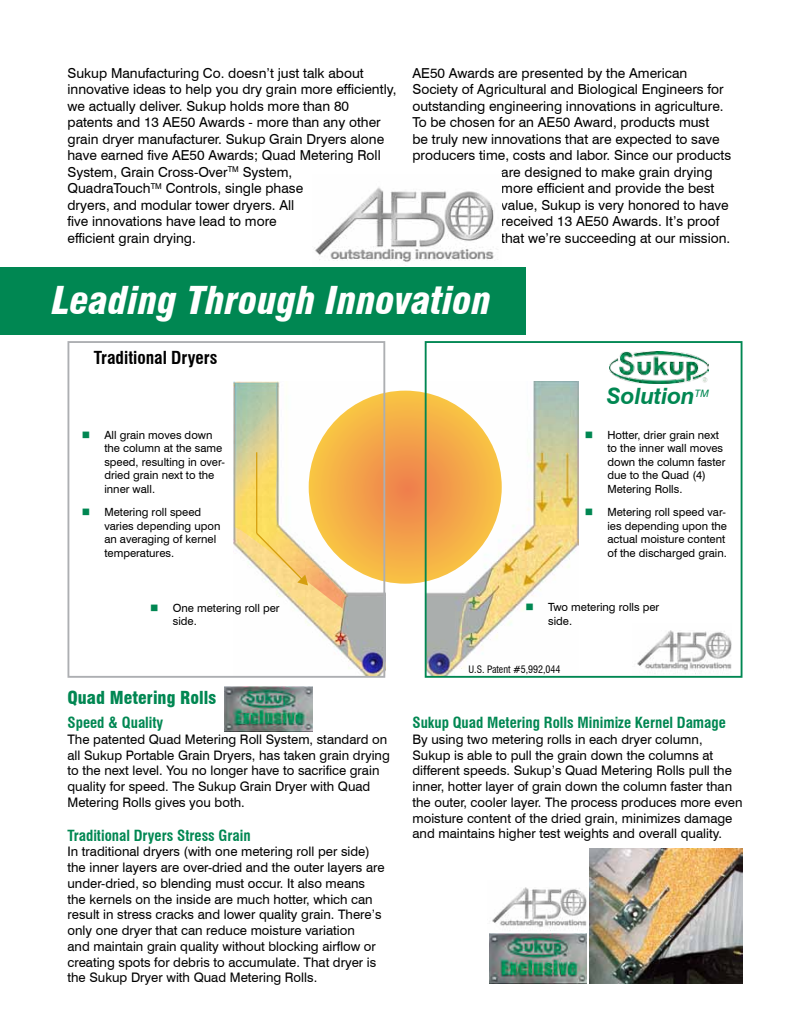
<style>
.page{position:relative;width:810px;height:1035px;background:#fff}
.page>*{position:absolute;margin:0;border:0;box-sizing:border-box;transform-origin:0 0}
.t1{font:italic 900 condensed 37.5px "Swiss 721 BT";color:#fff}
.t2{font:italic 700 22.5px "Swiss 721 BT";color:#008752}
.t3{font:900 condensed 17.5px "Swiss 721 BT";color:#008752}
.t4{font:700 condensed 17.5px "Swiss 721 BT";color:#000}
.t5{font:700 condensed 15px "Swiss 721 BT";color:#008752}
.t6{font:13.75px/16.5px "Swiss 721 BT";color:#000}
.t7{font:13.12px/15.8px "Swiss 721 BT";color:#000}
.t8{font:11.25px/13.5px "Swiss 721 BT";color:#000}
.t9{font:condensed 10px "Swiss 721 BT";color:#000}
</style>
<div class="page">
<div style="left:0;top:267px;width:526px;height:68px;background:#008752"></div>
<img style="left:637px;top:630px;width:95px;height:44px">
<img style="left:609px;top:352px;width:99px;height:31px">
<img style="left:224px;top:686px;width:88px;height:46px">
<img style="left:590px;top:848px;width:152px;height:135px">
<img style="left:489px;top:887px;width:98px;height:96px">
<img style="left:233px;top:382px;width:149px;height:293px">
<svg style="left:235px;top:383px;width:112px;height:226px"></svg>
<img style="left:428px;top:382px;width:151px;height:293px">
<svg style="left:309px;top:391px;width:193px;height:193px;background:#f4ac48"></svg>
<div style="left:425px;top:341px;width:317px;height:337px;border:2px solid #008752"></div>
<div style="left:68px;top:341px;width:317px;height:337px;border:2px solid #adafb2"></div>
<img style="left:314px;top:187px;width:184px;height:75px">
<svg style="left:527px;top:604px;width:6px;height:6px"></svg>
<p class="t6" style="left:67px;top:64px;width:331px">Sukup Manufacturing Co. doesn’t just talk about innovative ideas to help you dry grain more efficiently, we actually deliver. Sukup holds more than 80 patents and 13 AE50 Awards - more than any other grain dryer manufacturer. Sukup Grain Dryers alone have earned five AE50 Awards; Quad Metering Roll System, Grain Cross-Over<sup>TM</sup> System,<br>QuadraTouch<sup>TM</sup> Controls, single phase<br>dryers, and modular tower dryers. All<br>five innovations have lead to more<br>efficient grain drying.</p>
<p class="t6" style="left:412px;top:64px;width:276px">AE50 Awards are presented by the American</p>
<p class="t6" style="left:412px;top:81px;width:313px">Society of Agricultural and Biological Engineers for</p>
<p class="t6" style="left:412px;top:97px;width:313px">outstanding engineering innovations in agriculture.</p>
<p class="t6" style="left:412px;top:114px;width:298px">To be chosen for an AE50 Award, products must</p>
<p class="t6" style="left:412px;top:130px;width:309px">be truly new innovations that are expected to save</p>
<p class="t6" style="left:412px;top:147px;width:320px">producers time, costs and labor. Since our products</p>
<p class="t6" style="left:501px;top:163px;width:213px">are designed to make grain drying</p>
<p class="t6" style="left:501px;top:180px;width:215px">more efficient and provide the best</p>
<p class="t6" style="left:501px;top:196px;width:229px">value, Sukup is very honored to have</p>
<p class="t6" style="left:501px;top:213px;width:220px">received 13 AE50 Awards. It’s proof</p>
<p class="t6" style="left:501px;top:229px;width:231px">that we’re succeeding at our mission.</p>
<h1 class="t1" style="left:52px;top:278px;width:441px">Leading Through Innovation</h1>
<h3 class="t4" style="left:94px;top:347px;width:125px">Traditional Dryers</h3>
<h2 class="t2" style="left:607px;top:380px;width:104px">Solution<sup>TM</sup></h2>
<p class="t8" style="left:104px;top:428px;width:122px">All grain moves down the column at the same speed, resulting in over&shy;dried grain next to the inner wall.</p>
<p class="t8" style="left:607px;top:428px;width:119px">Hotter, drier grain next to the inner wall moves down the column faster due to the Quad (4)<br>Metering Rolls.</p>
<p class="t8" style="left:607px;top:505px;width:121px">Metering roll speed var&shy;ies depending upon the actual moisture content of the discharged grain.</p>
<p class="t8" style="left:104px;top:505px;width:118px">Metering roll speed varies depending upon an averaging of kernel temperatures.</p>
<p class="t8" style="left:173px;top:600px;width:108px">One metering roll per side.</p>
<p class="t8" style="left:548px;top:600px;width:113px">Two metering rolls per side.</p>
<p class="t9" style="left:468px;top:663px;width:94px">U.S. Patent #5,992,044</p>
<h3 class="t3" style="left:68px;top:687px;width:150px">Quad Metering Rolls</h3>
<p class="t5" style="left:68px;top:714px;width:97px">Speed &amp; Quality</p>
<p class="t7" style="left:68px;top:731px;width:324px">The patented Quad Metering Roll System, standard on all Sukup Portable Grain Dryers, has taken grain drying to the next level. You no longer have to sacrifice grain quality for speed. The Sukup Grain Dryer with Quad Metering Rolls gives you both.</p>
<p class="t5" style="left:68px;top:826px;width:185px">Traditional Dryers Stress Grain</p>
<p class="t7" style="left:68px;top:843px;width:319px">In traditional dryers (with one metering roll per side) the inner layers are over-dried and the outer layers are under-dried, so blending must occur. It also means the kernels on the inside are much hotter, which can result in stress cracks and lower quality grain. There’s only one dryer that can reduce moisture variation<br>and maintain grain quality without blocking airflow or creating spots for debris to accumulate. That dryer is the Sukup Dryer with Quad Metering Rolls.</p>
<p class="t5" style="left:412px;top:714px;width:315px">Sukup Quad Metering Rolls Minimize Kernel Damage</p>
<p class="t7" style="left:412px;top:731px;width:332px">By using two metering rolls in each dryer column, Sukup is able to pull the grain down the columns at different speeds. Sukup’s Quad Metering Rolls pull the inner, hotter layer of grain down the column faster than the outer, cooler layer. The process produces more even moisture content of the dried grain, minimizes damage and maintains higher test weights and overall quality.</p>
</div>
